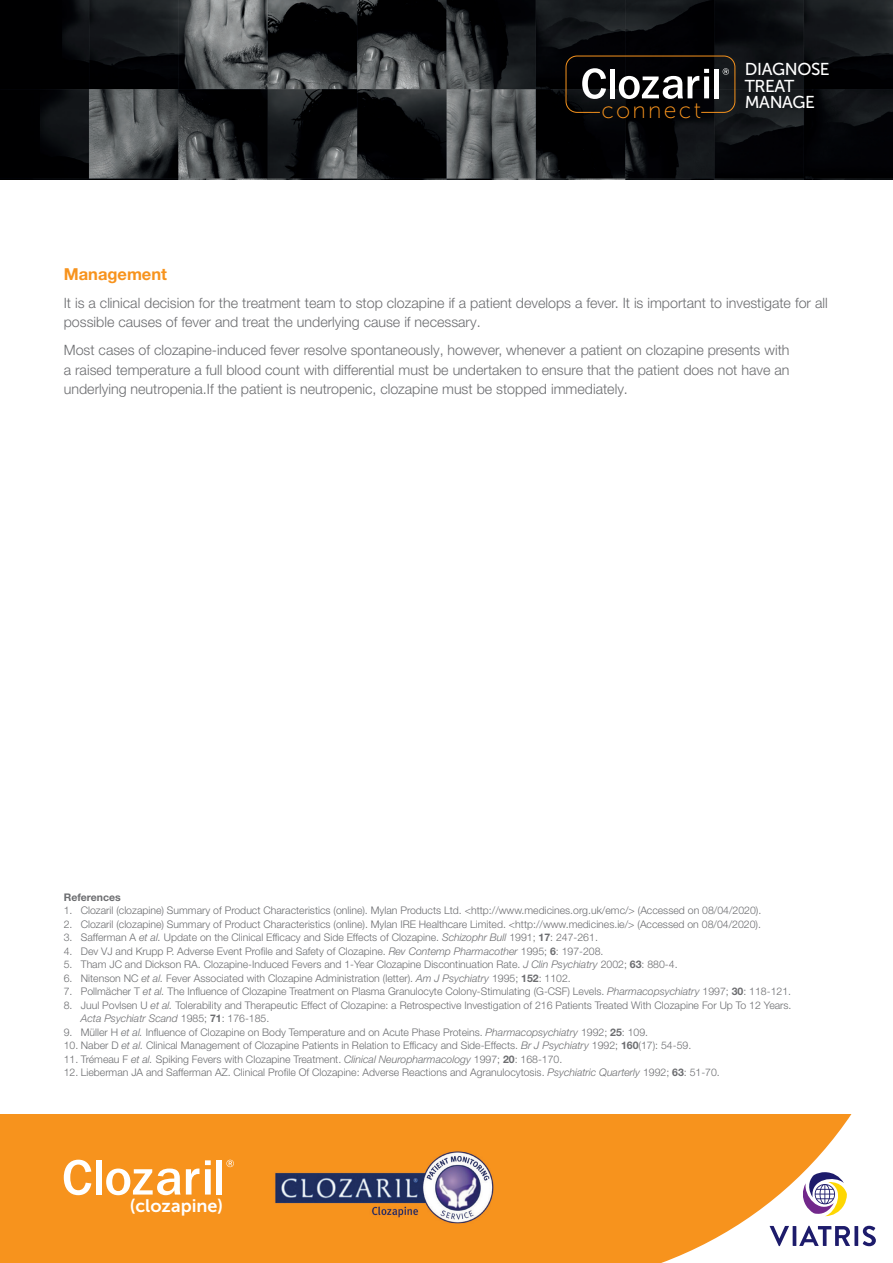
<style>
.page{position:relative;width:893px;height:1263px;background:#fff}
.page>*{position:absolute;margin:0;border:0;box-sizing:border-box;transform-origin:0 0}
.t1{font:22.8px "Museo Sans 100";letter-spacing:.1em;color:#f7931d}
.t2{font:18px "Museo Sans 700";color:#fff}
.t3{font:17.1px/16.8px "Museo Sans 500";letter-spacing:-.025em;color:#fff}
.t4{font:700 16.5px "Helvetica Neue LT Pro";color:#f7931d}
.t5{font:300 14.25px/19.5px "Helvetica Neue LT Pro";color:#6c6d70}
.t6{font:300 10.5px/13.5px "Helvetica Neue LT Pro";color:#6c6d70}
.t7{font:700 10.5px "Helvetica Neue LT Pro";color:#6c6d70}
.s1{font-style:italic}
.s2{font-weight:700}
</style>
<div class="page">
<img style="left:0;top:0;width:893px;height:179px">
<svg style="left:723px;top:68px;width:6px;height:7px"></svg>
<svg style="left:582px;top:68px;width:24px;height:31px"></svg>
<div style="left:610px;top:69px;width:5px;height:29px;background:#fff"></div>
<svg style="left:619px;top:69px;width:90px;height:30px"></svg>
<div style="left:714px;top:69px;width:5px;height:29px;background:#fff"></div>
<div style="left:566px;top:56px;width:169px;height:57px;border:1px solid #f7931d;border-radius:11px"></div>
<div style="left:0;top:1114px;width:893px;height:149px;background:#f7931d"></div>
<svg style="left:226px;top:1160px;width:8px;height:7px"></svg>
<svg style="left:64px;top:1160px;width:27px;height:35px"></svg>
<div style="left:96px;top:1160px;width:6px;height:34px;background:#fff"></div>
<svg style="left:106px;top:1168px;width:93px;height:27px"></svg>
<svg style="left:205px;top:1160px;width:6px;height:34px"></svg>
<div style="left:216px;top:1160px;width:6px;height:34px;background:#fff"></div>
<img style="left:275px;top:1151px;width:219px;height:73px">
<svg style="left:661px;top:1114px;width:232px;height:149px"></svg>
<svg style="left:769px;top:1226px;width:107px;height:20px;background:#a3a2c2"></svg>
<svg style="left:802px;top:1172px;width:45px;height:44px;background:#beafb1"></svg>
<h1 class="t1" style="left:601px;top:98px;width:101px">connect</h1>
<h3 class="t3" style="left:745px;top:60px;width:86px">DIAGNOSE<br>TREAT<br>MANAGE</h3>
<h3 class="t4" style="left:64px;top:264px;width:105px">Management</h3>
<h3 class="t5" style="left:64px;top:293px;width:765px">It is a clinical decision for the treatment team to stop clozapine if a patient develops a fever. It is important to investigate for all possible causes of fever and treat the underlying cause if necessary.</h3>
<p class="t5" style="left:64px;top:340px;width:727px;text-align:justify">Most cases of clozapine-induced fever resolve spontaneously, however, whenever a patient on clozapine presents with a raised temperature a full blood count with differential must be undertaken to ensure that the patient does not have an underlying neutropenia.If the patient is neutropenic, clozapine must be stopped immediately.</p>
<p class="t7" style="left:64px;top:890px;width:58px">References</p>
<p class="t6" style="left:64px;top:904px;width:699px">1. Clozaril (clozapine) Summary of Product Characteristics (online). Mylan Products Ltd. &lt;http://www.medicines.org.uk/emc/&gt; (Accessed on 08/04/2020).</p>
<p class="t6" style="left:64px;top:917px;width:699px">2. Clozaril (clozapine) Summary of Product Characteristics (online). Mylan IRE Healthcare Limited. &lt;http://www.medicines.ie/&gt; (Accessed on 08/04/2020).</p>
<p class="t6" style="left:64px;top:931px;width:536px">3. Safferman A <span class="s1">et al.</span> Update on the Clinical Efficacy and Side Effects of Clozapine. <span class="s1">Schizophr Bull</span> 1991; <span class="s2">17</span>: 247-261.</p>
<p class="t6" style="left:64px;top:944px;width:541px">4. Dev VJ and Krupp P. Adverse Event Profile and Safety of Clozapine. <span class="s1">Rev Contemp Pharmacother</span> 1995; <span class="s2">6</span>: 197-208.</p>
<p class="t6" style="left:64px;top:958px;width:615px">5. Tham JC and Dickson RA. Clozapine-Induced Fevers and 1-Year Clozapine Discontinuation Rate. <span class="s1">J Clin Psychiatry</span> 2002; <span class="s2">63</span>: 880-4.</p>
<p class="t6" style="left:64px;top:971px;width:508px">6. Nitenson NC <span class="s1">et al.</span> Fever Associated with Clozapine Administration (letter). <span class="s1">Am J Psychiatry</span> 1995; <span class="s2">152</span>: 1102.</p>
<p class="t6" style="left:64px;top:985px;width:729px">7. Pollmächer T <span class="s1">et al.</span> The Influence of Clozapine Treatment on Plasma Granulocyte Colony-Stimulating (G-CSF) Levels. <span class="s1">Pharmacopsychiatry</span> 1997; <span class="s2">30</span>: 118-121.</p>
<p class="t6" style="left:81px;top:998px;width:712px;text-indent:-17px">8. Juul Povlsen U <span class="s1">et al.</span> Tolerability and Therapeutic Effect of Clozapine: a Retrospective Investigation of 216 Patients Treated With Clozapine For Up To 12 Years.<br><span class="s1">Acta Psychiatr Scand</span> 1985; <span class="s2">71</span>: 176-185.</p>
<p class="t6" style="left:64px;top:1025px;width:586px">9. Müller H <span class="s1">et al.</span> Influence of Clozapine on Body Temperature and on Acute Phase Proteins. <span class="s1">Pharmacopsychiatry</span> 1992; <span class="s2">25</span>: 109.</p>
<p class="t6" style="left:64px;top:1039px;width:629px">10. Naber D <span class="s1">et al.</span> Clinical Management of Clozapine Patients in Relation to Efficacy and Side-Effects. <span class="s1">Br J Psychiatry</span> 1992; <span class="s2">160</span>(17): 54-59.</p>
<p class="t6" style="left:64px;top:1052px;width:500px">11. Trémeau F <span class="s1">et al.</span> Spiking Fevers with Clozapine Treatment. <span class="s1">Clinical Neuropharmacology</span> 1997; <span class="s2">20</span>: 168-170.</p>
<p class="t6" style="left:64px;top:1066px;width:657px">12. Lieberman JA and Safferman AZ. Clinical Profile Of Clozapine: Adverse Reactions and Agranulocytosis. <span class="s1">Psychiatric Quarterly</span> 1992; <span class="s2">63</span>: 51-70.</p>
<h2 class="t2" style="left:130px;top:1196px;width:95px">(clozapine)</h2>
</div>
